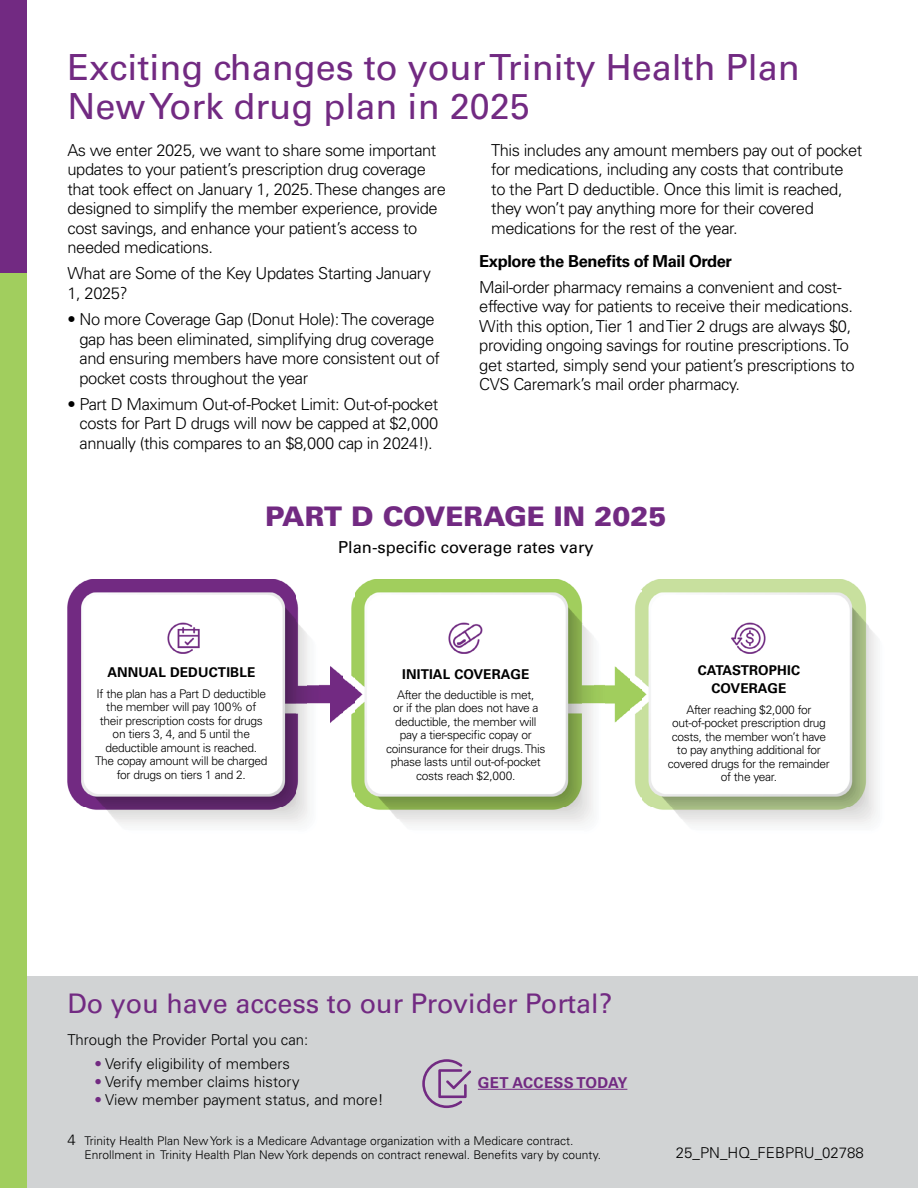
<style>
.page{position:relative;width:918px;height:1188px;background:#fff}
.page>*{position:absolute;margin:0;border:0;box-sizing:border-box;transform-origin:0 0}
.t1{font:36px/39px "Univers LT Std";color:#722a82}
.t2{font:27px "Univers LT Std";color:#722a82}
.t3{font:900 27px "Univers LT Std";color:#722a82}
.t4{font:300 16.5px/19.5px "Univers LT Std";letter-spacing:-.025em;color:#000}
.t5{font:16.5px "Univers LT Std";color:#000}
.t6{font:700 16.5px "Univers LT Std";letter-spacing:-.025em;color:#000}
.t7{font:300 15px "Univers LT Std";color:#000}
.t8{font:700 15px "Univers LT Std";letter-spacing:.025em;color:#722a82}
.t9{font:700 13.5px/18px "Univers LT Std";letter-spacing:.01em;color:#000;text-align:center}
.t10{font:300 12px/13.5px "Univers LT Std";letter-spacing:-.025em;color:#000;text-align:center}
.t11{font:300 12px/14.4px "Univers LT Std";color:#000}
.s1{color:#722a82}
.s2{font-size:15px}
</style>
<div class="page">
<div style="left:0;top:976px;width:918px;height:212px;background:#d1d3d4"></div>
<hr style="left:478px;top:1089px;width:149px;height:1px;background:#722a82">
<svg style="left:422px;top:1059px;width:49px;height:49px"></svg>
<img style="left:68px;top:579px;width:228px;height:229px">
<img style="left:354px;top:579px;width:229px;height:229px">
<img style="left:641px;top:579px;width:228px;height:229px">
<img style="left:296px;top:599px;width:12px;height:225px">
<img style="left:343px;top:597px;width:11px;height:196px">
<img style="left:630px;top:592px;width:11px;height:206px">
<img style="left:308px;top:638px;width:11px;height:173px">
<img style="left:583px;top:625px;width:11px;height:198px">
<img style="left:319px;top:666px;width:12px;height:57px">
<img style="left:594px;top:684px;width:12px;height:20px">
<img style="left:606px;top:666px;width:11px;height:57px">
<img style="left:331px;top:666px;width:12px;height:57px">
<img style="left:617px;top:668px;width:13px;height:53px">
<img style="left:87px;top:808px;width:210px;height:11px">
<img style="left:371px;top:808px;width:213px;height:11px">
<img style="left:655px;top:808px;width:215px;height:11px">
<div style="left:0;top:0;width:27px;height:273px;background:#722a82"></div>
<div style="left:0;top:273px;width:27px;height:915px;background:#a1ce5e"></div>
<h1 class="t1" style="left:68px;top:48px;width:734px">Exciting changes to your Trinity Health Plan<br>New York drug plan in 2025</h1>
<p class="t4" style="left:68px;top:140px;width:380px">As we enter 2025, we want to share some important updates to your patient’s prescription drug coverage that took effect on January 1, 2025. These changes are designed to simplify the member experience, provide cost savings, and enhance your patient’s access to needed medications.</p>
<p class="t4" style="left:68px;top:264px;width:365px">What are Some of the Key Updates Starting January<br>1, 2025?</p>
<p class="t4" style="left:80px;top:310px;width:362px;text-indent:-12px">• No more Coverage Gap (Donut Hole): The coverage gap has been eliminated, simplifying drug coverage and ensuring members have more consistent out of pocket costs throughout the year</p>
<p class="t4" style="left:80px;top:394px;width:360px;text-align:justify;text-indent:-12px">• Part D Maximum Out-of-Pocket Limit: Out-of-pocket costs for Part D drugs will now be capped at $2,000 annually (this compares to an $8,000 cap in 2024!).</p>
<p class="t4" style="left:491px;top:140px;width:373px">This includes any amount members pay out of pocket for medications, including any costs that contribute<br>to the Part D deductible. Once this limit is reached, they won’t pay anything more for their covered medications for the rest of the year.</p>
<p class="t6" style="left:479px;top:251px;width:254px">Explore the Benefits of Mail Order</p>
<p class="t4" style="left:479px;top:277px;width:377px">Mail-order pharmacy remains a convenient and cost&shy;effective way for patients to receive their medications.<br>With this option, Tier 1 and Tier 2 drugs are always $0, providing ongoing savings for routine prescriptions. To get started, simply send your patient’s prescriptions to CVS Caremark’s mail order pharmacy.</p>
<h2 class="t3" style="left:265px;top:499px;width:403px">PART D COVERAGE IN 2025</h2>
<p class="t5" style="left:338px;top:537px;width:257px">Plan-specific coverage rates vary</p>
<p class="t9" style="left:107px;top:664px;width:149px">ANNUAL DEDUCTIBLE</p>
<p class="t10" style="left:95px;top:687px;width:174px">If the plan has a Part D deductible the member will pay 100% of their prescription costs for drugs on tiers 3, 4, and 5 until the deductible amount is reached.<br>The copay amount will be charged for drugs on tiers 1 and 2.</p>
<p class="t9" style="left:402px;top:665px;width:129px">INITIAL COVERAGE</p>
<p class="t10" style="left:386px;top:688px;width:161px">After the deductible is met,<br>or if the plan does not have a deductible, the member will pay a tier-specific copay or coinsurance for their drugs. This phase lasts until out-of-pocket costs reach $2,000.</p>
<p class="t9" style="left:698px;top:662px;width:104px">CATASTROPHIC<br>COVERAGE</p>
<p class="t10" style="left:668px;top:703px;width:164px">After reaching $2,000 for out-of-pocket prescription drug costs, the member won’t have to pay anything additional for covered drugs for the remainder of the year.</p>
<h2 class="t2" style="left:68px;top:988px;width:546px">Do you have access to our Provider Portal?</h2>
<p class="t7" style="left:68px;top:1030px;width:242px">Through the Provider Portal you can:</p>
<p class="t7" style="left:94px;top:1055px;width:197px"><span class="s1">•</span> Verify eligibility of members</p>
<p class="t7" style="left:94px;top:1073px;width:207px"><span class="s1">•</span> Verify member claims history</p>
<p class="t7" style="left:94px;top:1091px;width:291px"><span class="s1">•</span> View member payment status, and more!</p>
<p class="t8" style="left:478px;top:1074px;width:151px">GET ACCESS TODAY</p>
<p class="t11" style="left:84px;top:1133px;width:518px;text-indent:-17px"><span class="s2">4</span> Trinity Health Plan New York is a Medicare Advantage organization with a Medicare contract.<br>Enrollment in Trinity Health Plan New York depends on contract renewal. Benefits vary by county.</p>
<p class="t7" style="left:676px;top:1143px;width:190px">25_PN_HQ_FEBPRU_02788</p>
</div>
